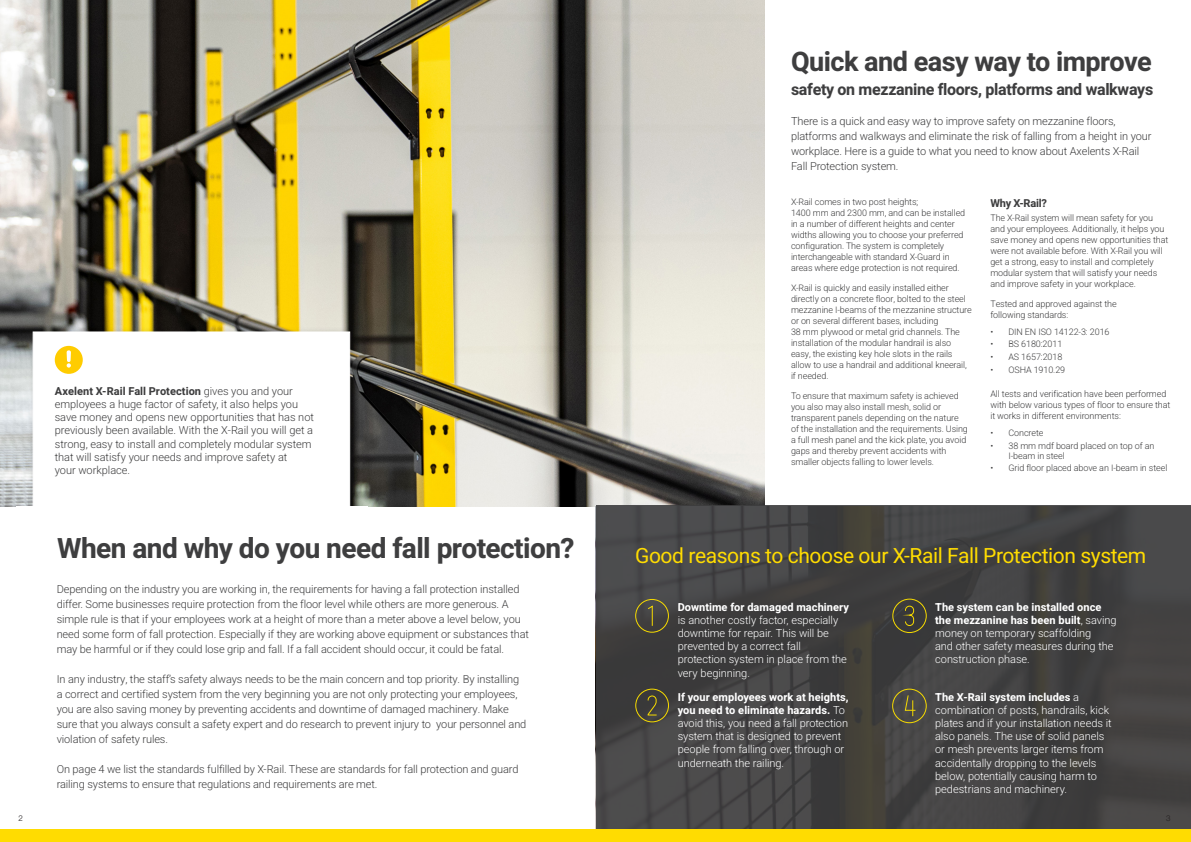
<style>
.page{position:relative;width:1191px;height:842px;background:#fff}
.page>*{position:absolute;margin:0;border:0;box-sizing:border-box;transform-origin:0 0}
.t1{font:700 28px "Heebo";letter-spacing:-.02em;color:#3e3e3f}
.t2{font:700 27px "Heebo";letter-spacing:-.02em;color:#3e3e3f}
.t3{font:21px "Heebo";letter-spacing:-.02em;color:#ffdc01}
.t4{font:700 16px "Heebo";letter-spacing:-.02em;color:#3e3e3f}
.t5{font:300 11px/15px "Heebo";letter-spacing:-.01em;color:#3e3e3f}
.t6{font:300 11px/13.2px "Heebo";letter-spacing:-.005em;color:#fff}
.t7{font:700 11px "Heebo";letter-spacing:-.02em;color:#3e3e3f}
.t8{font:300 9px/11px "Heebo";letter-spacing:-.01em;color:#3e3e3f}
.t9{font:300 8px "Helvetica Neue LT Pro";color:#231f20}
.s1{font-weight:700}
</style>
<div class="page">
<img style="left:0;top:0;width:765px;height:506px">
<div style="left:27px;top:326px;width:328px;height:212px;background:#231f20;opacity:.15"></div>
<div style="left:33px;top:331px;width:317px;height:202px;background:#fff;border:1px solid #fff"></div>
<div style="left:55px;top:346px;width:28px;height:28px;background:#fc0;border-radius:50%"></div>
<svg style="left:67px;top:350px;width:4px;height:18px"></svg>
<div style="left:16px;top:506px;width:351px;height:32px;background:#fff"></div>
<div style="left:596px;top:505px;width:595px;height:324px;background:#3e3e3f"></div>
<svg style="left:647px;top:605px;width:6px;height:21px"></svg>
<div style="left:635px;top:599px;width:34px;height:34px;border:1px solid #f7db00;border-radius:50%"></div>
<div style="left:0;top:829px;width:601px;height:13px;background:#ffdc01"></div>
<div style="left:588px;top:829px;width:603px;height:13px;background:#ffdc01"></div>
<svg style="left:647px;top:695px;width:10px;height:21px"></svg>
<div style="left:635px;top:689px;width:34px;height:33px;border:1px solid #f7db00;border-radius:50%"></div>
<svg style="left:892px;top:598px;width:35px;height:35px"></svg>
<svg style="left:892px;top:688px;width:35px;height:36px"></svg>
<p class="t5" style="left:55px;top:384px;width:261px;line-height:13.2px"><span class="s1">Axelent X-Rail Fall Protection</span> gives you and your employees a huge factor of safety, it also helps you save money and opens new opportunities that has not previously been available. With the X-Rail you will get a strong, easy to install and completely modular system that will satisfy your needs and improve safety at<br>your workplace.</p>
<p class="t1" style="left:57px;top:528px;width:519px">When and why do you need fall protection?</p>
<p class="t5" style="left:57px;top:582px;width:474px">Depending on the industry you are working in, the requirements for having a fall protection installed differ. Some businesses require protection from the floor level while others are more generous. A simple rule is that if your employees work at a height of more than a meter above a level below, you need some form of fall protection. Especially if they are working above equipment or substances that may be harmful or if they could lose grip and fall. If a fall accident should occur, it could be fatal.</p>
<p class="t5" style="left:57px;top:672px;width:471px">In any industry, the staff’s safety always needs to be the main concern and top priority. By installing a correct and certified system from the very beginning you are not only protecting your employees, you are also saving money by preventing accidents and downtime of damaged machinery. Make sure that you always consult a safety expert and do research to prevent injury to your personnel and violation of safety rules.</p>
<p class="t5" style="left:57px;top:762px;width:463px">On page 4 we list the standards fulfilled by X-Rail. These are standards for fall protection and guard railing systems to ensure that regulations and requirements are met.</p>
<p class="t2" style="left:791px;top:43px;width:362px">Quick and easy way to improve</p>
<p class="t4" style="left:791px;top:79px;width:364px">safety on mezzanine floors, platforms and walkways</p>
<p class="t5" style="left:791px;top:114px;width:362px">There is a quick and easy way to improve safety on mezzanine floors, platforms and walkways and eliminate the risk of falling from a height in your workplace. Here is a guide to what you need to know about Axelents X-Rail Fall Protection system.</p>
<p class="t8" style="left:791px;top:197px;width:176px">X-Rail comes in two post heights;<br>1400 mm and 2300 mm, and can be installed in a number of different heights and center widths allowing you to choose your preferred configuration. The system is completely interchangeable with standard X-Guard in areas where edge protection is not required.</p>
<p class="t8" style="left:791px;top:282px;width:182px">X-Rail is quickly and easily installed either directly on a concrete floor, bolted to the steel mezzanine I-beams of the mezzanine structure or on several different bases, including<br>38 mm plywood or metal grid channels. The installation of the modular handrail is also easy, the existing key hole slots in the rails allow to use a handrail and additional kneerail, if needed.</p>
<p class="t8" style="left:791px;top:390px;width:178px">To ensure that maximum safety is achieved you also may also install mesh, solid or transparent panels depending on the nature of the installation and the requirements. Using a full mesh panel and the kick plate, you avoid gaps and thereby prevent accidents with smaller objects falling to lower levels.</p>
<p class="t7" style="left:990px;top:196px;width:58px">Why X-Rail?</p>
<p class="t8" style="left:990px;top:213px;width:179px">The X-Rail system will mean safety for you and your employees. Additionally, it helps you save money and opens new opportunities that were not available before. With X-Rail you will get a strong, easy to install and completely modular system that will satisfy your needs and improve safety in your workplace.</p>
<p class="t8" style="left:990px;top:298px;width:128px">Tested and approved against the following standards:</p>
<p class="t8" style="left:990px;top:326px;width:121px">• DIN EN ISO 14122-3: 2016</p>
<p class="t8" style="left:990px;top:339px;width:73px">• BS 6180:2011</p>
<p class="t8" style="left:990px;top:351px;width:74px">• AS 1657:2018</p>
<p class="t8" style="left:990px;top:364px;width:76px">• OSHA 1910.29</p>
<p class="t8" style="left:990px;top:389px;width:181px">All tests and verification have been performed with below various types of floor to ensure that it works in different environments:</p>
<p class="t8" style="left:990px;top:427px;width:55px">• Concrete</p>
<p class="t8" style="left:1008px;top:441px;width:148px;line-height:10px;text-indent:-18px">• 38 mm mdf board placed on top of an<br>I-beam in steel</p>
<p class="t8" style="left:990px;top:463px;width:178px">• Grid floor placed above an I-beam in steel</p>
<p class="t3" style="left:635px;top:541px;width:512px">Good reasons to choose our X-Rail Fall Protection system</p>
<p class="t6" style="left:677px;top:600px;width:173px"><span class="s1">Downtime for damaged machinery </span>is another costly factor, especially downtime for repair. This will be prevented by a correct fall protection system in place from the very beginning.</p>
<p class="t6" style="left:677px;top:690px;width:172px"><span class="s1">If your employees work at heights, you need to eliminate hazards.</span> To avoid this, you need a fall protection system that is designed to prevent people from falling over, through or underneath the railing.</p>
<p class="t6" style="left:935px;top:600px;width:183px"><span class="s1">The system can be installed once the mezzanine has been built</span>, saving money on temporary scaffolding<br>and other safety measures during the construction phase.</p>
<p class="t6" style="left:935px;top:690px;width:178px"><span class="s1">The X-Rail system includes</span> a combination of posts, handrails, kick plates and if your installation needs it also panels. The use of solid panels or mesh prevents larger items from accidentally dropping to the levels below, potentially causing harm to pedestrians and machinery.</p>
<p class="t9" style="left:19px;top:813px;width:6px">2</p>
<p class="t9" style="left:1166px;top:813px;width:6px">3</p>
</div>
